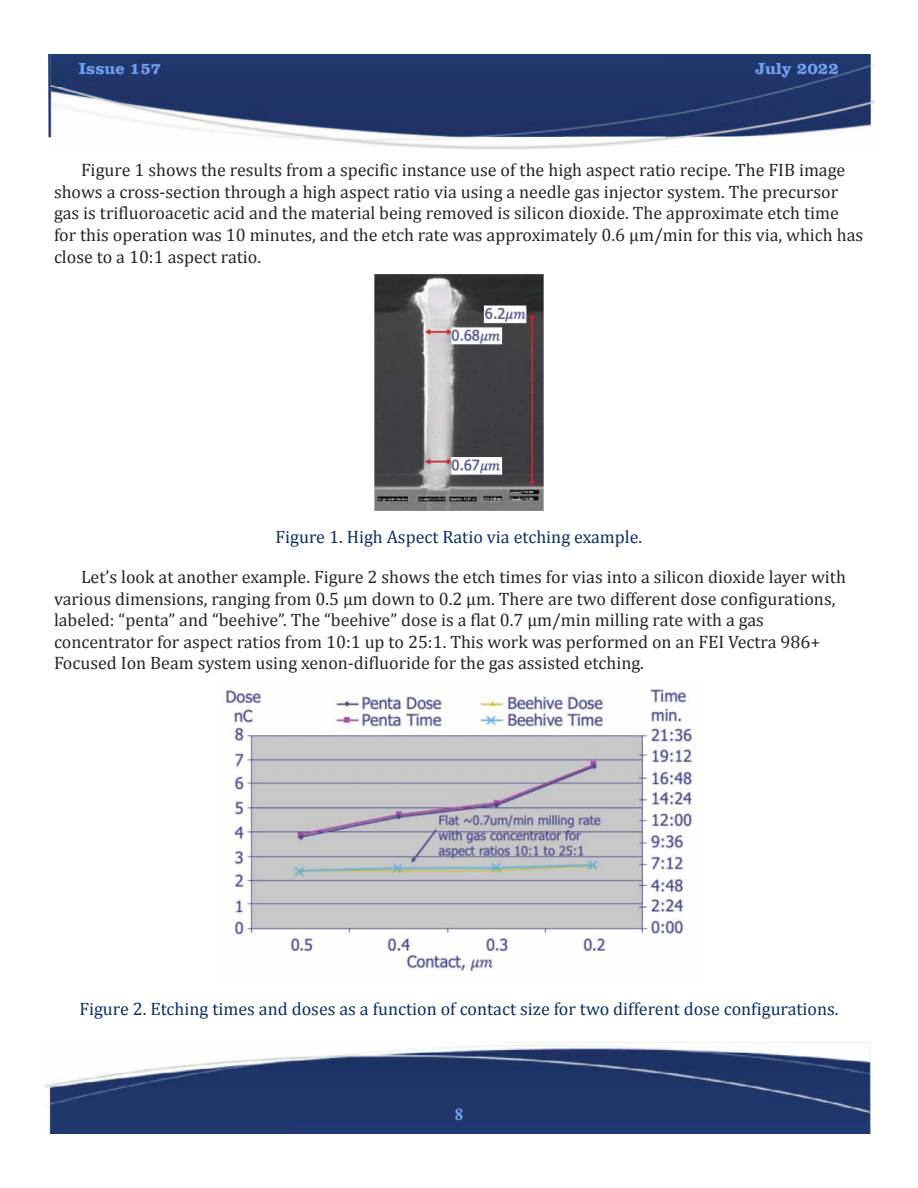
<style>
.page{position:relative;width:918px;height:1188px;background:#fff}
.page>*{position:absolute;margin:0;border:0;box-sizing:border-box;transform-origin:0 0}
.t1{font:18px/21.6px "Cambria";color:#272526}
.t2{font:18px "Cambria";color:#0b2e67}
.t3{font:700 16.5px "Clarendon BT";color:#6fa0ef}
.t4{font:700 16.5px "Calisto";color:#6fa0ef}
</style>
<div class="page">
<img style="left:48px;top:54px;width:775px;height:83px">
<img style="left:823px;top:54px;width:52px;height:78px">
<img style="left:51px;top:136px;width:772px;height:14px">
<img style="left:45px;top:1042px;width:825px;height:92px">
<img style="left:375px;top:275px;width:168px;height:236px">
<img style="left:225px;top:687px;width:470px;height:285px">
<p class="t3" style="left:79px;top:63px;width:84px">Issue 157</p>
<p class="t3" style="left:755px;top:63px;width:85px">July 2022</p>
<p class="t1" style="left:54px;top:159px;width:811px;text-indent:27px">Figure 1 shows the results from a specific instance use of the high aspect ratio recipe. The FIB image shows a cross-section through a high aspect ratio via using a needle gas injector system. The precursor gas is trifluoroacetic acid and the material being removed is silicon dioxide. The approximate etch time for this operation was 10 minutes, and the etch rate was approximately 0.6 µm/min for this via, which has close to a 10:1 aspect ratio.</p>
<p class="t2" style="left:276px;top:526px;width:368px">Figure 1. High Aspect Ratio via etching example.</p>
<p class="t1" style="left:54px;top:566px;width:793px;text-indent:27px">Let’s look at another example. Figure 2 shows the etch times for vias into a silicon dioxide layer with various dimensions, ranging from 0.5 µm down to 0.2 µm. There are two different dose configurations, labeled: “penta” and “beehive”. The “beehive” dose is a flat 0.7 µm/min milling rate with a gas concentrator for aspect ratios from 10:1 up to 25:1. This work was performed on an FEI Vectra 986+ Focused Ion Beam system using xenon-difluoride for the gas assisted etching.</p>
<p class="t2" style="left:79px;top:998px;width:761px">Figure 2. Etching times and doses as a function of contact size for two different dose configurations.</p>
<p class="t4" style="left:455px;top:1108px;width:10px">8</p>
</div>
